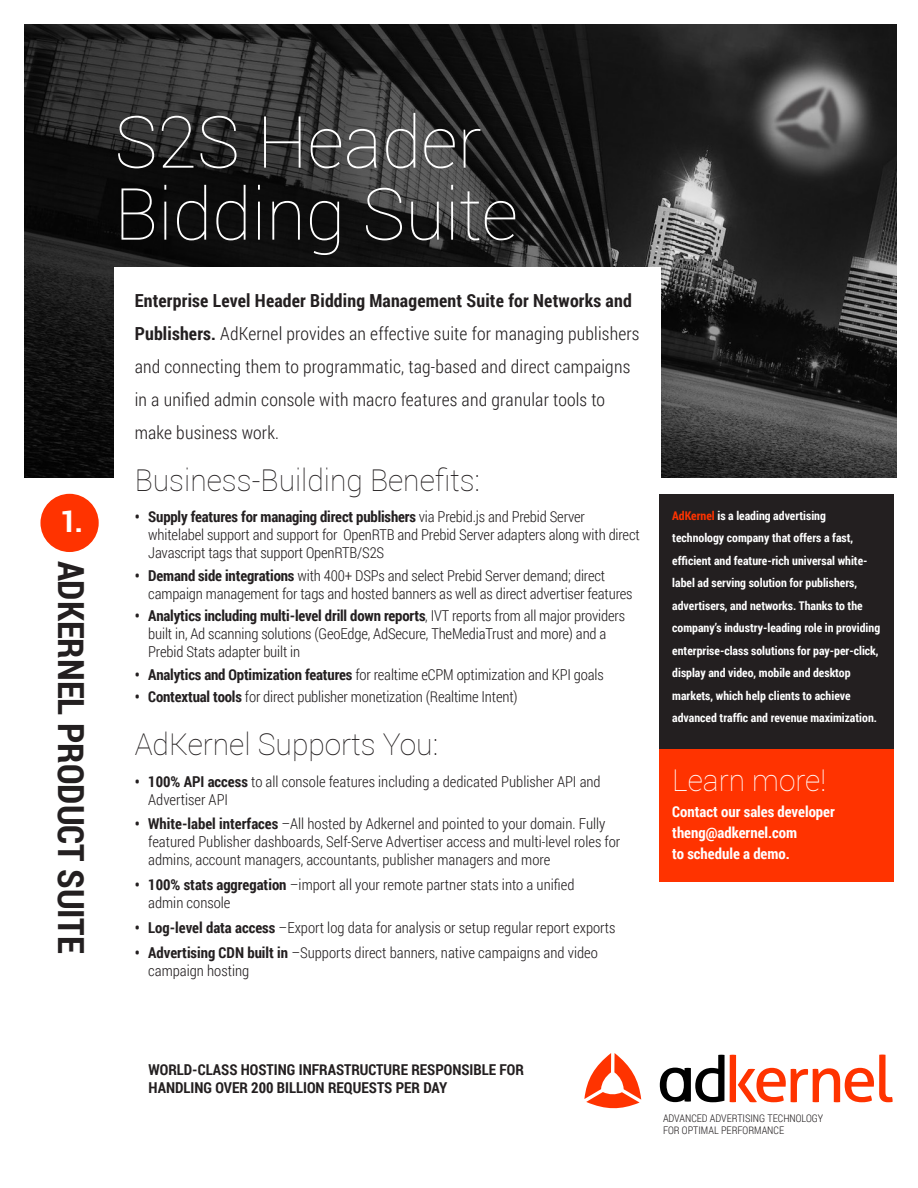
<style>
.page{position:relative;width:918px;height:1188px;background:#fff}
.page>*{position:absolute;margin:0;border:0;box-sizing:border-box;transform-origin:0 0}
.t1{font:100 72px/72px "Roboto";color:#fff}
.t2{font:700 36px "Roboto Condensed";color:#231f20}
.t3{font:100 30px "Roboto";color:#231f20}
.t4{font:100 30px "Roboto";color:#fff}
.t5{font:700 30px "Roboto";color:#fff}
.t6{font:300 18px/33px "Roboto Condensed";letter-spacing:.01em;color:#231f20}
.t7{font:300 15px/18px "Roboto Condensed";letter-spacing:-.01em;color:#231f20}
.t8{font:700 15px/18px "Roboto Condensed";color:#231f20}
.t9{font:700 15px/21px "Roboto Condensed";color:#fff}
.t10{font:700 12px/22.5px "Roboto Condensed";color:#fff}
.t11{font:300 10.5px/12.6px "Roboto Condensed";color:#231f20}
.s1{font-weight:700}
.s2{color:#f30}
</style>
<div class="page">
<img style="left:24px;top:24px;width:872px;height:454px">
<div style="left:114px;top:268px;width:547px;height:786px;background:#fff"></div>
<svg style="left:660px;top:1055px;width:233px;height:47px"></svg>
<svg style="left:584px;top:1053px;width:57px;height:56px"></svg>
<div style="left:40px;top:494px;width:59px;height:58px;background:#f30;border-radius:50%"></div>
<div style="left:659px;top:494px;width:235px;height:256px;background:#231f20"></div>
<div style="left:659px;top:750px;width:235px;height:132px;background:#f30"></div>
<p class="t5" style="left:60px;top:500px;width:24px">1.</p>
<p class="t2" style="left:96px;top:561px;width:394px;rotate:90deg">ADKERNEL PRODUCT SUITE</p>
<p class="t1" style="left:114px;top:104px;width:405px">S2S Header<br>Bidding Suite</p>
<p class="t6" style="left:135px;top:283px;width:506px"><span class="s1">Enterprise Level Header Bidding Management Suite for Networks and Publishers.</span> AdKernel provides an effective suite for managing publishers and connecting them to programmatic, tag-based and direct campaigns in a unified admin console with macro features and granular tools to make business work.</p>
<p class="t3" style="left:135px;top:459px;width:347px">Business-Building Benefits:</p>
<p class="t7" style="left:148px;top:507px;width:493px;text-indent:-14px"><span class="s1">• Supply features for managing direct publishers</span> via Prebid.js and Prebid Server whitelabel support and support for OpenRTB and Prebid Server adapters along with direct<br>Javascript tags that support OpenRTB/S2S</p>
<p class="t7" style="left:148px;top:566px;width:486px;text-indent:-14px"><span class="s1">• Demand side integrations</span> with 400+ DSPs and select Prebid Server demand; direct campaign management for tags and hosted banners as well as direct advertiser features</p>
<p class="t7" style="left:148px;top:606px;width:478px;text-indent:-14px"><span class="s1">• Analytics including multi-level drill down reports</span>, IVT reports from all major providers built in, Ad scanning solutions (GeoEdge, AdSecure, TheMediaTrust and more) and a<br>Prebid Stats adapter built in</p>
<p class="t7" style="left:135px;top:665px;width:471px"><span class="s1">• Analytics and Optimization features</span> for realtime eCPM optimization and KPI goals</p>
<p class="t7" style="left:135px;top:688px;width:385px"><span class="s1">• Contextual tools</span> for direct publisher monetization (Realtime Intent)</p>
<p class="t3" style="left:135px;top:724px;width:305px">AdKernel Supports You:</p>
<p class="t7" style="left:148px;top:772px;width:454px;text-indent:-14px"><span class="s1">• 100% API access</span> to all console features including a dedicated Publisher API and<br>Advertiser API</p>
<p class="t7" style="left:148px;top:814px;width:474px;text-indent:-14px"><span class="s1">• White-label interfaces</span> –All hosted by Adkernel and pointed to your domain. Fully featured Publisher dashboards, Self-Serve Advertiser access and multi-level roles for admins, account managers, accountants, publisher managers and more</p>
<p class="t7" style="left:148px;top:875px;width:428px;text-indent:-14px"><span class="s1">• 100% stats aggregation</span> –import all your remote partner stats into a unified admin console</p>
<p class="t7" style="left:135px;top:918px;width:482px"><span class="s1">• Log-level data access</span> –Export log data for analysis or setup regular report exports</p>
<p class="t7" style="left:148px;top:943px;width:451px;text-indent:-14px"><span class="s1">• Advertising CDN built in</span> –Supports direct banners, native campaigns and video campaign hosting</p>
<p class="t10" style="left:672px;top:504px;width:209px"><span class="s2">AdKernel</span> is a leading advertising technology company that offers a fast, efficient and feature-rich universal white&shy;label ad serving solution for publishers, advertisers, and networks. Thanks to the company’s industry-leading role in providing enterprise-class solutions for pay-per-click, display and video, mobile and desktop markets, which help clients to achieve advanced traffic and revenue maximization.</p>
<p class="t4" style="left:672px;top:760px;width:155px">Learn more!</p>
<p class="t9" style="left:672px;top:801px;width:164px">Contact our sales developer theng@adkernel.com<br>to schedule a demo.</p>
<p class="t8" style="left:148px;top:1061px;width:377px">WORLD-CLASS HOSTING INFRASTRUCTURE RESPONSIBLE FOR<br>HANDLING OVER 200 BILLION REQUESTS PER DAY</p>
<p class="t11" style="left:663px;top:1111px;width:162px">ADVANCED ADVERTISING TECHNOLOGY<br>FOR OPTIMAL PERFORMANCE</p>
</div>
